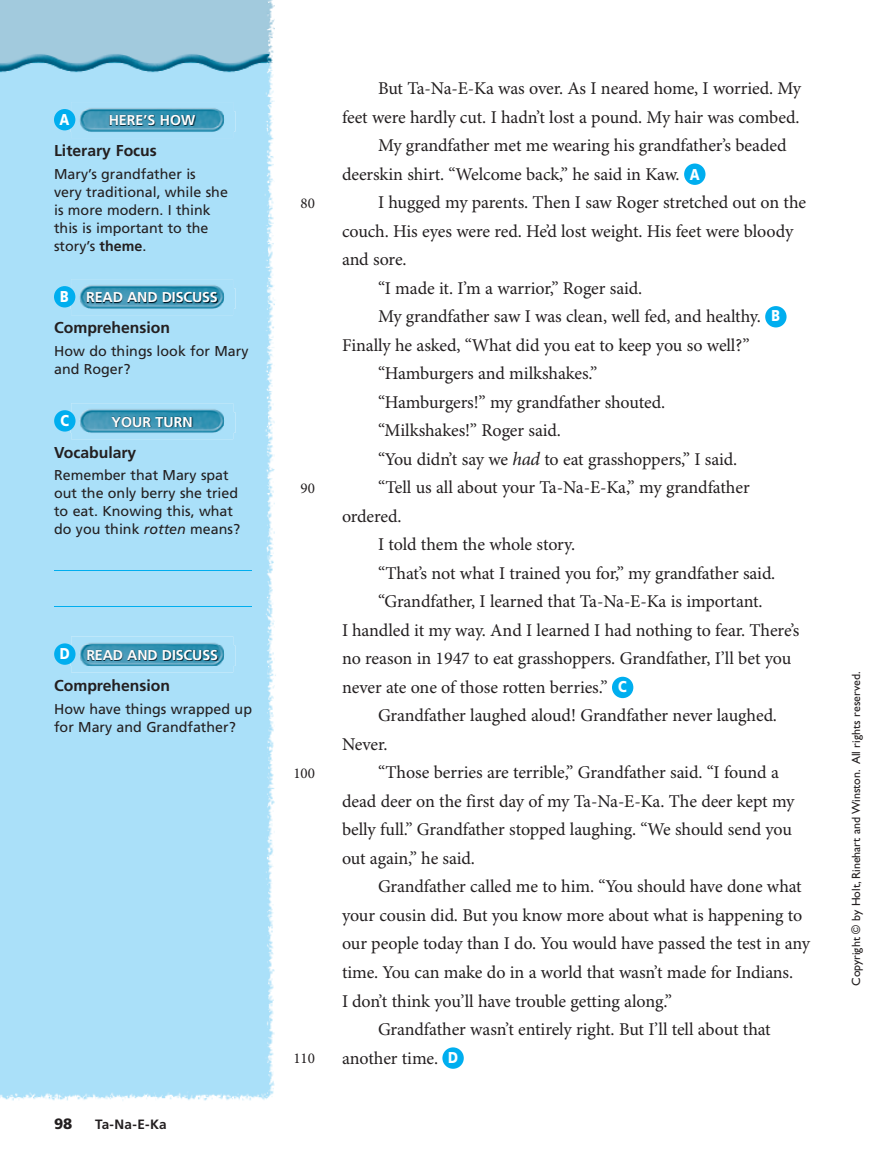
<style>
.page{position:relative;width:891px;height:1175px;background:#fff}
.page>*{position:absolute;margin:0;border:0;box-sizing:border-box;transform-origin:0 0}
.t1{font:18px "Minion Pro";letter-spacing:-.005em;color:#231f20}
.t2{font:700 15.75px "Frutiger LT Std";color:#231f20}
.t3{font:900 15.6px "Frutiger LT Std";color:#fff;scale:.82 1}
.t4{font:15px "Minion Pro";color:#231f20}
.t5{font:900 15px "Frutiger LT Std";color:#231f20}
.t6{font:14.25px/18px "Frutiger LT Std";color:#231f20}
.t7{font:700 14.25px "Frutiger LT Std";letter-spacing:-.01em;color:#fff}
.t8{font:700 13.5px "Frutiger LT Std";color:#231f20}
.t9{font:12px "Gill Sans Std";color:#231f20}
.s1{font-weight:700}
.s2{font-weight:900;font-size:15.6px}
.s3{font-style:italic}
.s4{font-family:"Frutiger LT Std";font-weight:900;font-size:15.6px;color:#fff}
.s5{font-style:italic;font-size:18.75px}
</style>
<div class="page">
<img style="left:0;top:0;width:276px;height:1101px">
<div style="left:684px;top:163px;width:22px;height:22px;background:#00aeef;border-radius:50%"></div>
<div style="left:765px;top:306px;width:22px;height:21px;background:#00aeef;border-radius:50%"></div>
<div style="left:612px;top:676px;width:21px;height:22px;background:#00aeef;border-radius:50%"></div>
<div style="left:442px;top:1047px;width:22px;height:21px;background:#00aeef;border-radius:50%"></div>
<img style="left:71px;top:279px;width:162px;height:36px">
<img style="left:71px;top:288px;width:162px;height:20px">
<div style="left:54px;top:286px;width:21px;height:21px;background:#00aeef;border-radius:50%"></div>
<img style="left:71px;top:403px;width:162px;height:36px">
<img style="left:71px;top:412px;width:162px;height:20px">
<div style="left:54px;top:410px;width:22px;height:21px;background:#00aeef;border-radius:50%"></div>
<hr style="left:54px;top:570px;width:198px;height:1px;background:#00aeef">
<hr style="left:54px;top:606px;width:198px;height:1px;background:#00aeef">
<img style="left:71px;top:636px;width:162px;height:36px">
<img style="left:71px;top:645px;width:162px;height:21px">
<div style="left:54px;top:643px;width:22px;height:22px;background:#00aeef;border-radius:50%"></div>
<img style="left:71px;top:102px;width:162px;height:36px">
<img style="left:71px;top:111px;width:162px;height:20px">
<div style="left:54px;top:109px;width:21px;height:21px;background:#00aeef;border-radius:50%"></div>
<p class="t3" style="left:60px;top:113px;width:14px">A</p>
<p class="t7" style="left:109px;top:115px;width:88px">HERE’S HOW</p>
<p class="t2" style="left:54px;top:144px;width:104px">Literary Focus</p>
<p class="t6" style="left:54px;top:166px;width:175px">Mary’s grandfather is<br>very traditional, while she is more modern. I think this is important to the story’s <span class="s1">theme</span>.</p>
<p class="t7" style="left:60px;top:292px;width:159px"><span class="s2">B</span> READ AND DISCUSS</p>
<p class="t2" style="left:54px;top:321px;width:118px">Comprehension</p>
<p class="t6" style="left:54px;top:343px;width:196px">How do things look for Mary and Roger?</p>
<p class="t3" style="left:60px;top:414px;width:12px">C</p>
<p class="t7" style="left:112px;top:416px;width:83px">YOUR TURN</p>
<p class="t2" style="left:54px;top:446px;width:84px">Vocabulary</p>
<p class="t6" style="left:54px;top:467px;width:188px">Remember that Mary spat out the only berry she tried to eat. Knowing this, what do you think <span class="s3">rotten</span> means?</p>
<p class="t7" style="left:60px;top:649px;width:160px"><span class="s2">D</span> READ AND DISCUSS</p>
<p class="t2" style="left:54px;top:679px;width:118px">Comprehension</p>
<p class="t6" style="left:54px;top:700px;width:199px">How have things wrapped up for Mary and Grandfather?</p>
<p class="t5" style="left:54px;top:1118px;width:20px">98</p>
<p class="t8" style="left:95px;top:1119px;width:73px">Ta-Na-E-Ka</p>
<p class="t4" style="left:301px;top:197px;width:16px">80</p>
<p class="t4" style="left:301px;top:482px;width:16px">90</p>
<p class="t4" style="left:293px;top:767px;width:23px">100</p>
<p class="t4" style="left:293px;top:1052px;width:23px">110</p>
<p class="t1" style="left:378px;top:81px;width:425px">But Ta-Na-E-Ka was over. As I neared home, I worried. My</p>
<p class="t1" style="left:342px;top:110px;width:459px">feet were hardly cut. I hadn’t lost a pound. My hair was combed.</p>
<p class="t1" style="left:378px;top:138px;width:410px">My grandfather met me wearing his grandfather’s beaded</p>
<p class="t1" style="left:342px;top:167px;width:359px">deerskin shirt. “Welcome back,” he said in Kaw. <span class="s4">A</span></p>
<p class="t1" style="left:378px;top:195px;width:430px">I hugged my parents. Then I saw Roger stretched out on the</p>
<p class="t1" style="left:342px;top:224px;width:453px">couch. His eyes were red. He’d lost weight. His feet were bloody</p>
<p class="t1" style="left:342px;top:252px;width:66px">and sore.</p>
<p class="t1" style="left:378px;top:281px;width:266px">“I made it. I’m a warrior,” Roger said.</p>
<p class="t1" style="left:378px;top:309px;width:404px">My grandfather saw I was clean, well fed, and healthy. <span class="s4">B</span></p>
<p class="t1" style="left:342px;top:338px;width:409px">Finally he asked, “What did you eat to keep you so well?”</p>
<p class="t1" style="left:378px;top:366px;width:221px">“Hamburgers and milkshakes.”</p>
<p class="t1" style="left:378px;top:395px;width:289px">“Hamburgers!” my grandfather shouted.</p>
<p class="t1" style="left:378px;top:423px;width:184px">“Milkshakes!” Roger said.</p>
<p class="t1" style="left:378px;top:452px;width:361px">“You didn’t say we <span class="s5">had</span> to eat grasshoppers,” I said.</p>
<p class="t1" style="left:378px;top:480px;width:373px">“Tell us all about your Ta-Na-E-Ka,” my grandfather</p>
<p class="t1" style="left:342px;top:509px;width:61px">ordered.</p>
<p class="t1" style="left:378px;top:537px;width:199px">I told them the whole story.</p>
<p class="t1" style="left:378px;top:566px;width:399px">“That’s not what I trained you for,” my grandfather said.</p>
<p class="t1" style="left:378px;top:594px;width:386px">“Grandfather, I learned that Ta-Na-E-Ka is important.</p>
<p class="t1" style="left:342px;top:623px;width:459px">I handled it my way. And I learned I had nothing to fear. There’s</p>
<p class="t1" style="left:342px;top:651px;width:451px">no reason in 1947 to eat grasshoppers. Grandfather, I’ll bet you</p>
<p class="t1" style="left:342px;top:680px;width:286px">never ate one of those rotten berries.” <span class="s4">C</span></p>
<p class="t1" style="left:378px;top:708px;width:401px">Grandfather laughed aloud! Grandfather never laughed.</p>
<p class="t1" style="left:342px;top:737px;width:47px">Never.</p>
<p class="t1" style="left:378px;top:765px;width:402px">“Those berries are terrible,” Grandfather said. “I found a</p>
<p class="t1" style="left:342px;top:794px;width:454px">dead deer on the first day of my Ta-Na-E-Ka. The deer kept my</p>
<p class="t1" style="left:342px;top:822px;width:452px">belly full.” Grandfather stopped laughing. “We should send you</p>
<p class="t1" style="left:342px;top:851px;width:135px">out again,” he said.</p>
<p class="t1" style="left:378px;top:879px;width:425px">Grandfather called me to him. “You should have done what</p>
<p class="t1" style="left:342px;top:908px;width:462px">your cousin did. But you know more about what is happening to</p>
<p class="t1" style="left:342px;top:936px;width:470px">our people today than I do. You would have passed the test in any</p>
<p class="t1" style="left:342px;top:965px;width:453px">time. You can make do in a world that wasn’t made for Indians.</p>
<p class="t1" style="left:342px;top:993px;width:332px">I don’t think you’ll have trouble getting along.”</p>
<p class="t1" style="left:378px;top:1022px;width:394px">Grandfather wasn’t entirely right. But I’ll tell about that</p>
<p class="t1" style="left:342px;top:1050px;width:118px">another time. <span class="s4">D</span></p>
<p class="t9" style="left:852px;top:985px;width:316px;rotate:-90deg">Copyright © by Holt, Rinehart and Winston. All rights reserved.</p>
</div>
